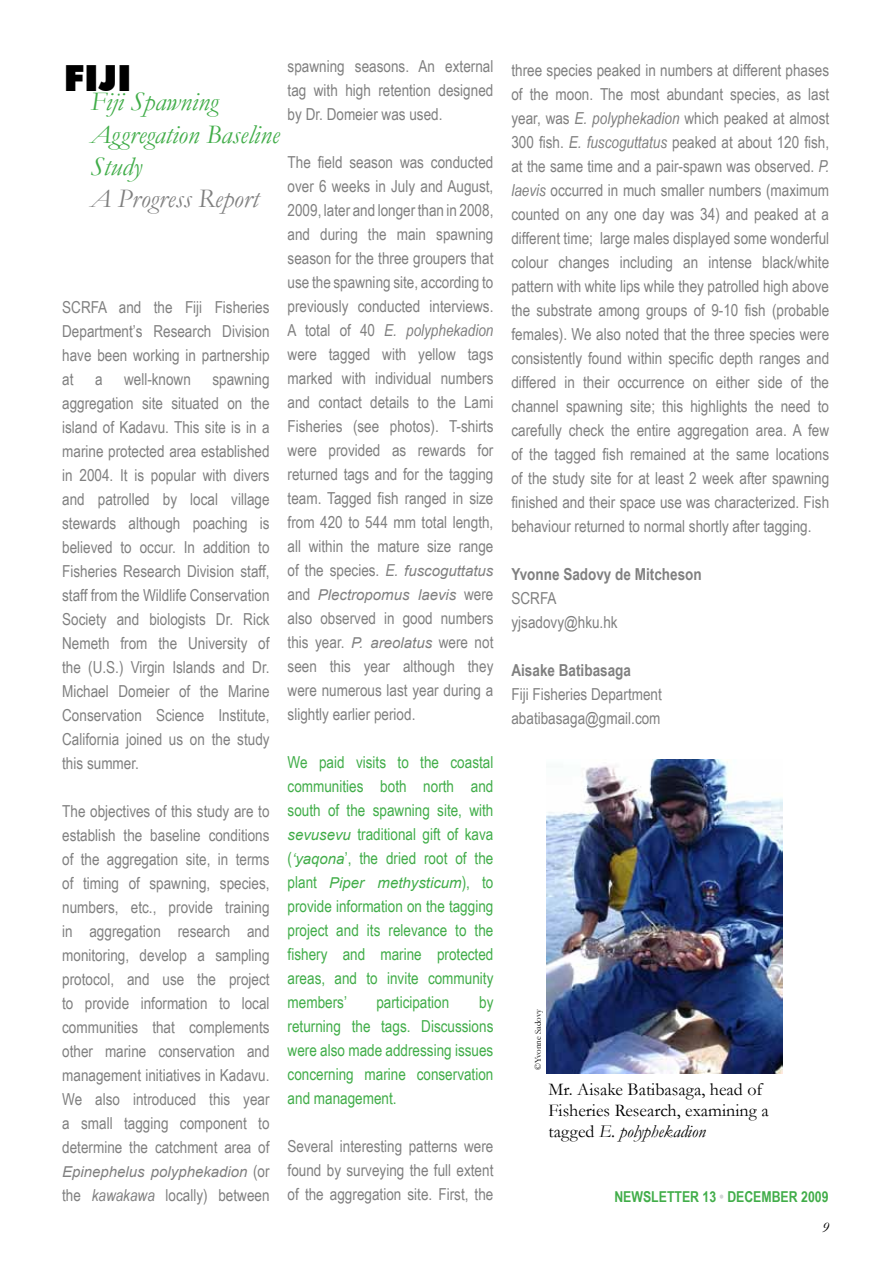
<style>
.page{position:relative;width:893px;height:1263px;background:#fff}
.page>*{position:absolute;margin:0;border:0;box-sizing:border-box;transform-origin:0 0}
.t1{font:900 36px "Futura BT";color:#000}
.t2{font:italic 27px/32.4px "Garamond";color:#41ad49}
.t3{font:italic 27px "Garamond";color:#808080}
.t4{font:18px/21px "Garamond";color:#000}
.t5{font:16.5px/24px "Arial Narrow";color:#808080;text-align:justify}
.t6{font:16.5px/24px "Arial Narrow";color:#41ad49;text-align:justify}
.t7{font:700 16.5px "Arial Narrow";color:#808080}
.t8{font:italic 15px "Arial";color:#808080}
.t9{font:italic 15px "Arial";color:#41ad49}
.t10{font:700 15px "Arial Narrow";color:#41ad49}
.t11{font:italic 15px "Garamond";color:#000}
.t12{font:9px "Garamond";color:#000}
.s1{font-style:italic}
.s2{font-family:"Arial";font-style:italic;font-size:15px}
.s3{font-family:"Arial Narrow";font-style:normal;font-size:16.5px}
.s4{color:#d1d3d4}
</style>
<div class="page">
<img style="left:546px;top:759px;width:236px;height:314px">
<p class="t5" style="left:288px;top:54px;width:207px">spawning seasons. An external tag with high retention designed by Dr. Domeier was used.</p>
<p class="t5" style="left:288px;top:150px;width:207px">The field season was conducted over 6 weeks in July and August, 2009, later and longer than in 2008, and during the main spawning season for the three groupers that use the spawning site, according to previously conducted interviews.<br>A total of 40 <span class="s1">E. polyphekadion </span>were tagged with yellow tags marked with individual numbers and contact details to the Lami Fisheries (see photos). T-shirts were provided as rewards for returned tags and for the tagging team. Tagged fish ranged in size from 420 to 544 mm total length, all within the mature size range of the species. <span class="s1">E.</span> <span class="s2">fuscoguttatus</span></p>
<p class="t8" style="left:288px;top:586px;width:207px"><span class="s3">and</span> Plectropomus laevis <span class="s3">were</span></p>
<p class="t5" style="left:288px;top:606px;width:207px">also observed in good numbers this year. <span class="s2">P. areolatus</span> were not seen this year although they were numerous last year during a slightly earlier period.</p>
<p class="t6" style="left:288px;top:750px;width:207px">We paid visits to the coastal communities both north and south of the spawning site, with <span class="s2">sevusevu</span> traditional gift of kava (<span class="s2">‘yaqona</span>’, the dried root of the</p>
<p class="t9" style="left:288px;top:874px;width:207px"><span class="s3">plant</span> Piper methysticum<span class="s3">), to</span></p>
<p class="t6" style="left:288px;top:894px;width:207px">provide information on the tagging project and its relevance to the fishery and marine protected areas, and to invite community members’</p>
<h1 class="t1" style="left:64px;top:56px;width:69px">FIJI</h1>
<h2 class="t2" style="left:90px;top:85px;width:191px">Fiji Spawning<br>Aggregation Baseline<br>Study</h2>
<h2 class="t3" style="left:90px;top:183px;width:170px">A Progress Report</h2>
<p class="t5" style="left:62px;top:295px;width:209px">SCRFA and the Fiji Fisheries Department’s Research Division have been working in partnership at</p>
<p class="t5" style="left:62px;top:367px;width:209px;text-indent:150px">spawning aggregation site situated on the island of Kadavu. This site is in a marine protected area established in 2004. It is popular with divers and patrolled by local village stewards although poaching is believed to occur. In addition to Fisheries Research Division staff, staff from the Wildlife Conservation Society and biologists Dr. Rick Nemeth from the University of the (U.S.) Virgin Islands and Dr.<br>Michael Domeier of the Marine Conservation Science Institute, California joined us on the study this summer.</p>
<p class="t5" style="left:62px;top:799px;width:209px">The objectives of this study are to establish the baseline conditions of the aggregation site, in terms of timing of spawning, species, numbers, etc., provide training in aggregation research and monitoring, develop a sampling protocol, and use the project to provide information to local communities that complements other marine conservation and management initiatives in Kadavu.<br>We also introduced this year a small tagging component to determine the catchment area of</p>
<p class="t8" style="left:62px;top:1163px;width:209px">Epinephelus polyphekadion <span class="s3">(or</span></p>
<p class="t5" style="left:62px;top:1183px;width:209px">the <span class="s1">kawakawa</span> locally) between</p>
<p class="t5" style="left:95px;top:367px;width:9px">a</p>
<p class="t5" style="left:124px;top:367px;width:68px">well-known</p>
<p class="t6" style="left:288px;top:990px;width:207px;text-indent:192px">by returning the tags. Discussions were also made addressing issues concerning marine conservation and management.</p>
<p class="t5" style="left:288px;top:1134px;width:207px">Several interesting patterns were found by surveying the full extent of the aggregation site. First, the</p>
<p class="t6" style="left:376px;top:990px;width:74px">participation</p>
<p class="t5" style="left:511px;top:58px;width:319px">three species peaked in numbers at different phases of the moon. The most abundant species, as last year, was <span class="s1">E. polyphekadion</span> which peaked at almost 300 fish. <span class="s1">E. fuscoguttatus</span> peaked at about 120 fish, at the same time and a pair-spawn was observed. <span class="s1">P. laevis</span> occurred in much smaller numbers (maximum counted on any one day was 34) and peaked at a different time; large males displayed some wonderful colour changes including an intense black/white pattern with white lips while they patrolled high above the substrate among groups of 9-10 fish (probable females). We also noted that the three species were consistently found within specific depth ranges and differed in their occurrence on either side of the channel spawning site; this highlights the need to carefully check the entire aggregation area. A few of the tagged fish remained at the same locations of the study site for at least 2 week after spawning finished and their space use was characterized. Fish behaviour returned to normal shortly after tagging.</p>
<p class="t7" style="left:511px;top:565px;width:192px">Yvonne Sadovy de Mitcheson</p>
<p class="t5" style="left:511px;top:586px;width:108px">SCRFA yjsadovy@hku.hk</p>
<p class="t7" style="left:511px;top:661px;width:121px">Aisake Batibasaga</p>
<p class="t5" style="left:511px;top:682px;width:152px">Fiji Fisheries Department abatibasaga@gmail.com</p>
<p class="t12" style="left:532px;top:1070px;width:63px;rotate:-90deg">©Yvonne Sadovy</p>
<p class="t4" style="left:548px;top:1079px;width:222px">Mr. Aisake Batibasaga, head of<br>Fisheries Research, examining a tagged <span class="s1">E. polyphekadion</span></p>
<p class="t10" style="left:614px;top:1188px;width:216px">NEWSLETTER 13 <span class="s4">•</span> DECEMBER 2009</p>
<p class="t11" style="left:822px;top:1219px;width:9px">9</p>
</div>
